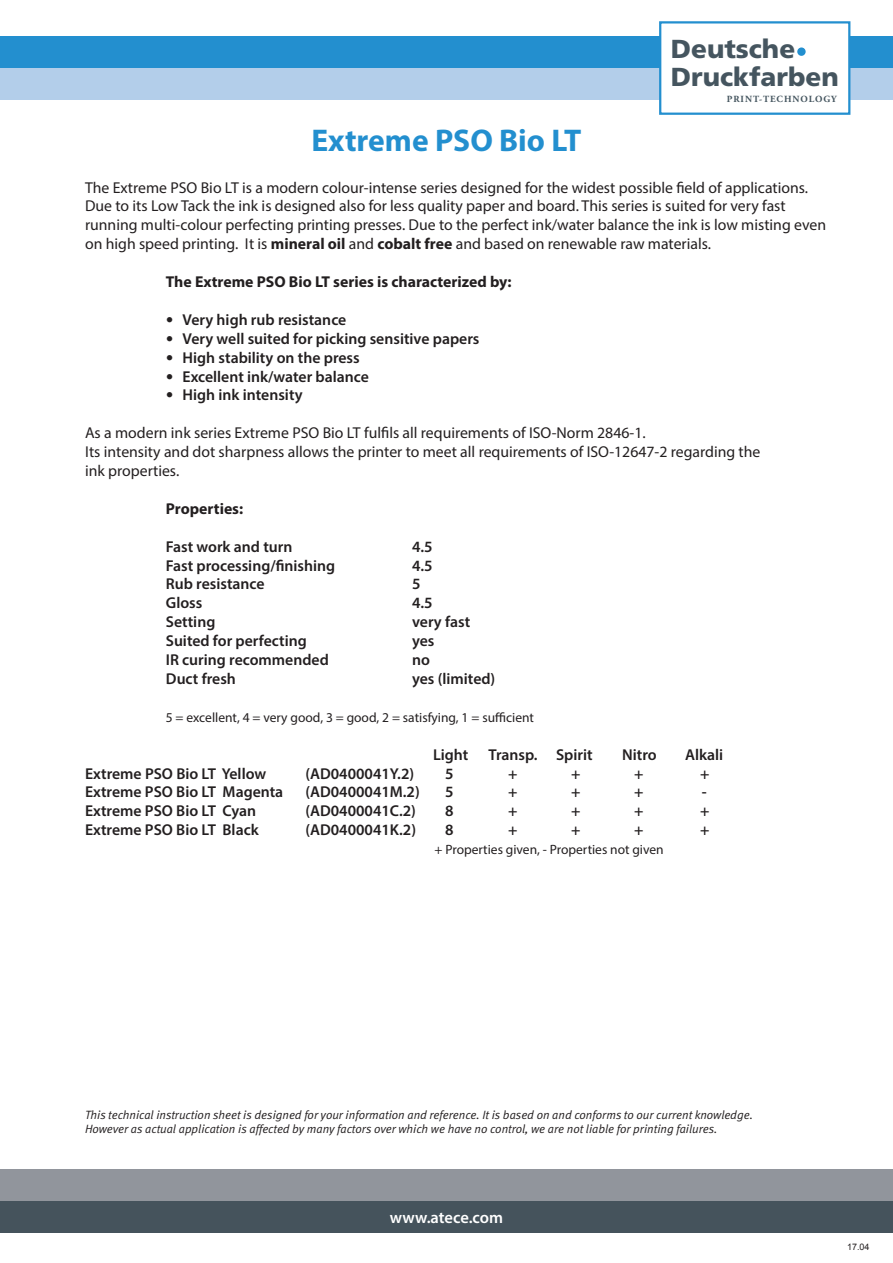
<style>
.page{position:relative;width:893px;height:1263px;background:#fff}
.page>*{position:absolute;margin:0;border:0;box-sizing:border-box;transform-origin:0 0}
.t1{font:700 31.5px "Myriad Pro";color:#238fcf}
.t2{font:900 26.1px "Frutiger LT";color:#45555f}
.t3{font:600 16.5px "Myriad Pro";letter-spacing:-.005em;color:#fff}
.t4{font:15.75px/18.9px "Myriad Pro";color:#231f20}
.t5{font:600 15.75px "Myriad Pro";color:#231f20}
.t6{font:700 15.75px "Myriad Pro";color:#231f20}
.t7{font:13.5px "Myriad Pro";color:#231f20}
.t8{font:italic 12px/14.4px "Meta Normal";color:#231f20}
.t9{font:700 9.45px "Adobe Garamond Pro";letter-spacing:.1em;color:#45555f}
.t10{font:9px "Arial";color:#231f20}
.s1{font-weight:700}
.s2{font-family:"Meta Normal";font-weight:400;font-size:15px}
</style>
<div class="page">
<div style="left:0;top:36px;width:893px;height:32px;background:#238fcf"></div>
<div style="left:0;top:1169px;width:893px;height:32px;background:#91959c"></div>
<div style="left:0;top:68px;width:893px;height:32px;background:#b3ceea"></div>
<div style="left:0;top:1201px;width:893px;height:32px;background:#45535c"></div>
<div style="left:659px;top:21px;width:191px;height:94px;background:#fff;border:2px solid #238fcf"></div>
<div style="left:797px;top:47px;width:9px;height:9px;background:#238fcf;border-radius:50%"></div>
<h2 class="t2" style="left:671px;top:34px;width:126px">Deutsche</h2>
<h2 class="t2" style="left:671px;top:61px;width:169px">Druckfarben</h2>
<p class="t9" style="left:727px;top:93px;width:111px">PRINT-TECHNOLOGY</p>
<h1 class="t1" style="left:311px;top:120px;width:272px">Extreme PSO Bio LT</h1>
<p class="t4" style="left:85px;top:178px;width:743px">The Extreme PSO Bio LT is a modern colour-intense series designed for the widest possible field of applications.<br>Due to its Low Tack the ink is designed also for less quality paper and board. This series is suited for very fast running multi-colour perfecting printing presses. Due to the perfect ink/water balance the ink is low misting even on high speed printing. It is <span class="s1">mineral oil</span> and <span class="s1">cobalt free</span> and based on renewable raw materials.</p>
<p class="t6" style="left:166px;top:271px;width:347px">The Extreme PSO Bio LT series is characterized by:</p>
<p class="t5" style="left:166px;top:310px;width:182px"><span class="s2">•</span> Very high rub resistance</p>
<p class="t5" style="left:166px;top:328px;width:315px"><span class="s2">•</span> Very well suited for picking sensitive papers</p>
<p class="t5" style="left:166px;top:347px;width:195px"><span class="s2">•</span> High stability on the press</p>
<p class="t5" style="left:166px;top:366px;width:205px"><span class="s2">•</span> Excellent ink/water balance</p>
<p class="t5" style="left:166px;top:385px;width:138px"><span class="s2">•</span> High ink intensity</p>
<p class="t4" style="left:85px;top:423px;width:677px">As a modern ink series Extreme PSO Bio LT fulfils all requirements of ISO-Norm 2846-1.<br>Its intensity and dot sharpness allows the printer to meet all requirements of ISO-12647-2 regarding the ink properties.</p>
<p class="t6" style="left:166px;top:498px;width:79px">Properties:</p>
<p class="t5" style="left:166px;top:536px;width:128px">Fast work and turn</p>
<p class="t5" style="left:412px;top:536px;width:22px">4.5</p>
<p class="t5" style="left:166px;top:555px;width:171px">Fast processing/finishing</p>
<p class="t5" style="left:412px;top:555px;width:22px">4.5</p>
<p class="t5" style="left:166px;top:574px;width:100px">Rub resistance</p>
<p class="t5" style="left:412px;top:574px;width:10px">5</p>
<p class="t5" style="left:166px;top:593px;width:38px">Gloss</p>
<p class="t5" style="left:412px;top:593px;width:22px">4.5</p>
<p class="t5" style="left:166px;top:612px;width:51px">Setting</p>
<p class="t5" style="left:412px;top:612px;width:60px">very fast</p>
<p class="t5" style="left:166px;top:631px;width:143px">Suited for perfecting</p>
<p class="t5" style="left:412px;top:631px;width:24px">yes</p>
<p class="t5" style="left:166px;top:650px;width:165px">IR curing recommended</p>
<p class="t5" style="left:412px;top:650px;width:19px">no</p>
<p class="t5" style="left:166px;top:669px;width:72px">Duct fresh</p>
<p class="t5" style="left:412px;top:669px;width:85px">yes (limited)</p>
<p class="t7" style="left:166px;top:709px;width:370px">5 = excellent, 4 = very good, 3 = good, 2 = satisfying, 1 = sufficient</p>
<p class="t5" style="left:433px;top:744px;width:37px">Light</p>
<p class="t5" style="left:489px;top:744px;width:106px">Transp. Spirit</p>
<p class="t5" style="left:622px;top:744px;width:36px">Nitro</p>
<p class="t5" style="left:685px;top:744px;width:40px">Alkali</p>
<p class="t5" style="left:85px;top:763px;width:183px">Extreme PSO Bio LT Yellow</p>
<p class="t5" style="left:306px;top:763px;width:110px">(AD0400041Y.2)</p>
<p class="t5" style="left:445px;top:763px;width:10px">5</p>
<p class="t5" style="left:508px;top:763px;width:11px">+</p>
<p class="t5" style="left:571px;top:763px;width:11px">+</p>
<p class="t5" style="left:634px;top:763px;width:11px">+</p>
<p class="t5" style="left:700px;top:763px;width:11px">+</p>
<p class="t5" style="left:85px;top:782px;width:200px">Extreme PSO Bio LT Magenta</p>
<p class="t5" style="left:306px;top:782px;width:116px">(AD0400041M.2)</p>
<p class="t5" style="left:445px;top:782px;width:10px">5</p>
<p class="t5" style="left:508px;top:782px;width:11px">+</p>
<p class="t5" style="left:571px;top:782px;width:11px">+</p>
<p class="t5" style="left:634px;top:782px;width:11px">+</p>
<p class="t5" style="left:702px;top:782px;width:6px">-</p>
<p class="t5" style="left:85px;top:801px;width:173px">Extreme PSO Bio LT Cyan</p>
<p class="t5" style="left:306px;top:801px;width:112px">(AD0400041C.2)</p>
<p class="t5" style="left:445px;top:801px;width:10px">8</p>
<p class="t5" style="left:508px;top:801px;width:11px">+</p>
<p class="t5" style="left:571px;top:801px;width:11px">+</p>
<p class="t5" style="left:634px;top:801px;width:11px">+</p>
<p class="t5" style="left:700px;top:801px;width:11px">+</p>
<p class="t5" style="left:85px;top:820px;width:175px">Extreme PSO Bio LT Black</p>
<p class="t5" style="left:305px;top:820px;width:112px">(AD0400041K.2)</p>
<p class="t5" style="left:445px;top:820px;width:10px">8</p>
<p class="t5" style="left:508px;top:820px;width:11px">+</p>
<p class="t5" style="left:571px;top:820px;width:11px">+</p>
<p class="t5" style="left:634px;top:820px;width:11px">+</p>
<p class="t5" style="left:700px;top:820px;width:11px">+</p>
<p class="t7" style="left:435px;top:841px;width:231px">+ Properties given, - Properties not given</p>
<p class="t8" style="left:85px;top:1107px;width:669px">This technical instruction sheet is designed for your information and reference. It is based on and conforms to our current knowledge.<br>However as actual application is affected by many factors over which we have no control, we are not liable for printing failures.</p>
<p class="t3" style="left:390px;top:1207px;width:115px">www.atece.com</p>
<p class="t10" style="left:847px;top:1241px;width:24px">17.04</p>
</div>
